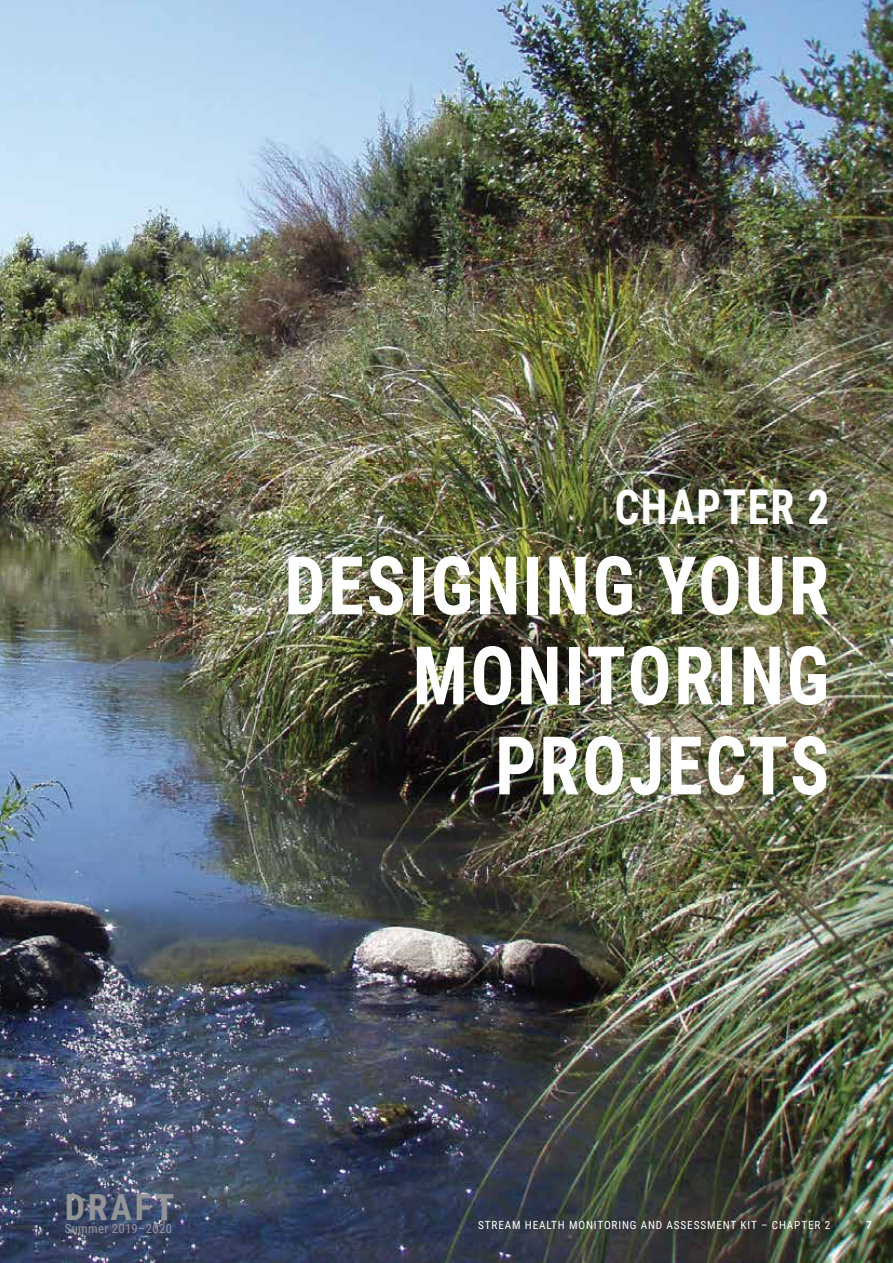
<style>
.page{position:relative;width:893px;height:1263px;background:#fff}
.page>*{position:absolute;margin:0;border:0;box-sizing:border-box;transform-origin:0 0}
.t1{font:700 81px/90px "Roboto Condensed";letter-spacing:.035em;color:#fff;text-align:right;scale:.9 1}
.t2{font:700 48px "Roboto Condensed";letter-spacing:.035em;color:#fff;scale:.9 1}
.t3{font:700 36px "Roboto Condensed";letter-spacing:.075em;color:#939598}
.t4{font:12.75px "Roboto Condensed";letter-spacing:.025em;color:#939598}
.t5{font:11.25px "Roboto Condensed";letter-spacing:.075em;color:#fff}
.t6{font:500 11.25px "Klampenborg";color:#fff}
</style>
<div class="page">
<img style="left:0;top:0;width:893px;height:1263px">
<h2 class="t2" style="left:615px;top:474px;width:240px">CHAPTER 2</h2>
<h1 class="t1" style="left:284px;top:537px;width:607px">DESIGNING YOUR<br>MONITORING<br>PROJECTS</h1>
<h3 class="t3" style="left:65px;top:1182px;width:111px">DRAFT</h3>
<p class="t4" style="left:65px;top:1220px;width:109px">Summer 2019–2020</p>
<p class="t5" style="left:478px;top:1217px;width:354px">STREAM HEALTH MONITORING AND ASSESSMENT KIT – CHAPTER 2</p>
<p class="t6" style="left:867px;top:1217px;width:7px">7</p>
</div>
